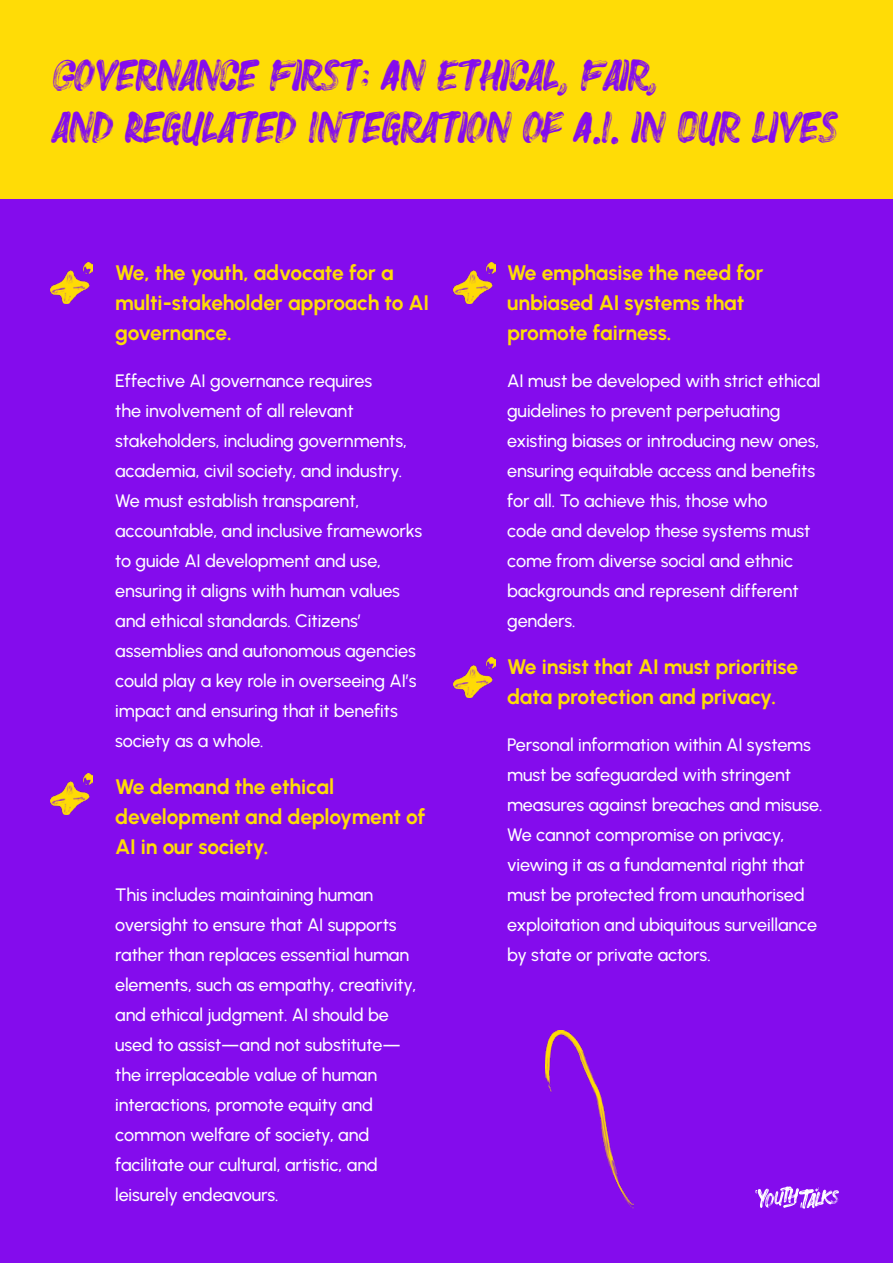
<style>
.page{position:relative;width:893px;height:1263px;background:#fff}
.page>*{position:absolute;margin:0;border:0;box-sizing:border-box;transform-origin:0 0}
.t1{font:45px/52.5px "Strive";color:#840ced}
.t2{font:700 21px/30px "Urbanist";letter-spacing:-.01em;color:#ffdc06}
.t3{font:500 18px/30px "Urbanist";letter-spacing:-.005em;color:#fff}
</style>
<div class="page">
<div style="left:0;top:0;width:893px;height:200px;background:#ffdc06"></div>
<div style="left:0;top:200px;width:893px;height:1063px;background:#840ced"></div>
<img style="left:50px;top:263px;width:42px;height:40px">
<img style="left:50px;top:774px;width:42px;height:40px">
<img style="left:454px;top:263px;width:41px;height:40px">
<img style="left:454px;top:657px;width:41px;height:40px">
<img style="left:546px;top:1030px;width:87px;height:179px">
<svg style="left:755px;top:1186px;width:84px;height:23px"></svg>
<h1 class="t1" style="left:53px;top:47px;width:786px">GOVERNANCE FIRST: AN ETHICAL, FAIR,<br>AND REGULATED INTEGRATION OF A.I. IN OUR LIVES</h1>
<p class="t2" style="left:115px;top:257px;width:316px">We, the youth, advocate for a multi-stakeholder approach to AI governance.</p>
<p class="t3" style="left:115px;top:365px;width:309px">Effective AI governance requires<br>the involvement of all relevant stakeholders, including governments, academia, civil society, and industry.<br>We must establish transparent, accountable, and inclusive frameworks to guide AI development and use, ensuring it aligns with human values and ethical standards. Citizens’ assemblies and autonomous agencies could play a key role in overseeing AI’s impact and ensuring that it benefits society as a whole.</p>
<p class="t2" style="left:115px;top:771px;width:312px">We demand the ethical development and deployment of<br>AI in our society.</p>
<p class="t3" style="left:115px;top:879px;width:303px">This includes maintaining human oversight to ensure that AI supports rather than replaces essential human elements, such as empathy, creativity, and ethical judgment. AI should be used to assist—and not substitute— the irreplaceable value of human interactions, promote equity and common welfare of society, and facilitate our cultural, artistic, and leisurely endeavours.</p>
<p class="t2" style="left:507px;top:257px;width:258px">We emphasise the need for unbiased AI systems that promote fairness.</p>
<p class="t3" style="left:507px;top:365px;width:315px">AI must be developed with strict ethical guidelines to prevent perpetuating existing biases or introducing new ones, ensuring equitable access and benefits for all. To achieve this, those who<br>code and develop these systems must come from diverse social and ethnic backgrounds and represent different genders.</p>
<p class="t2" style="left:507px;top:651px;width:293px">We insist that AI must prioritise data protection and privacy.</p>
<p class="t3" style="left:507px;top:729px;width:317px">Personal information within AI systems must be safeguarded with stringent measures against breaches and misuse.<br>We cannot compromise on privacy, viewing it as a fundamental right that must be protected from unauthorised exploitation and ubiquitous surveillance by state or private actors.</p>
</div>
